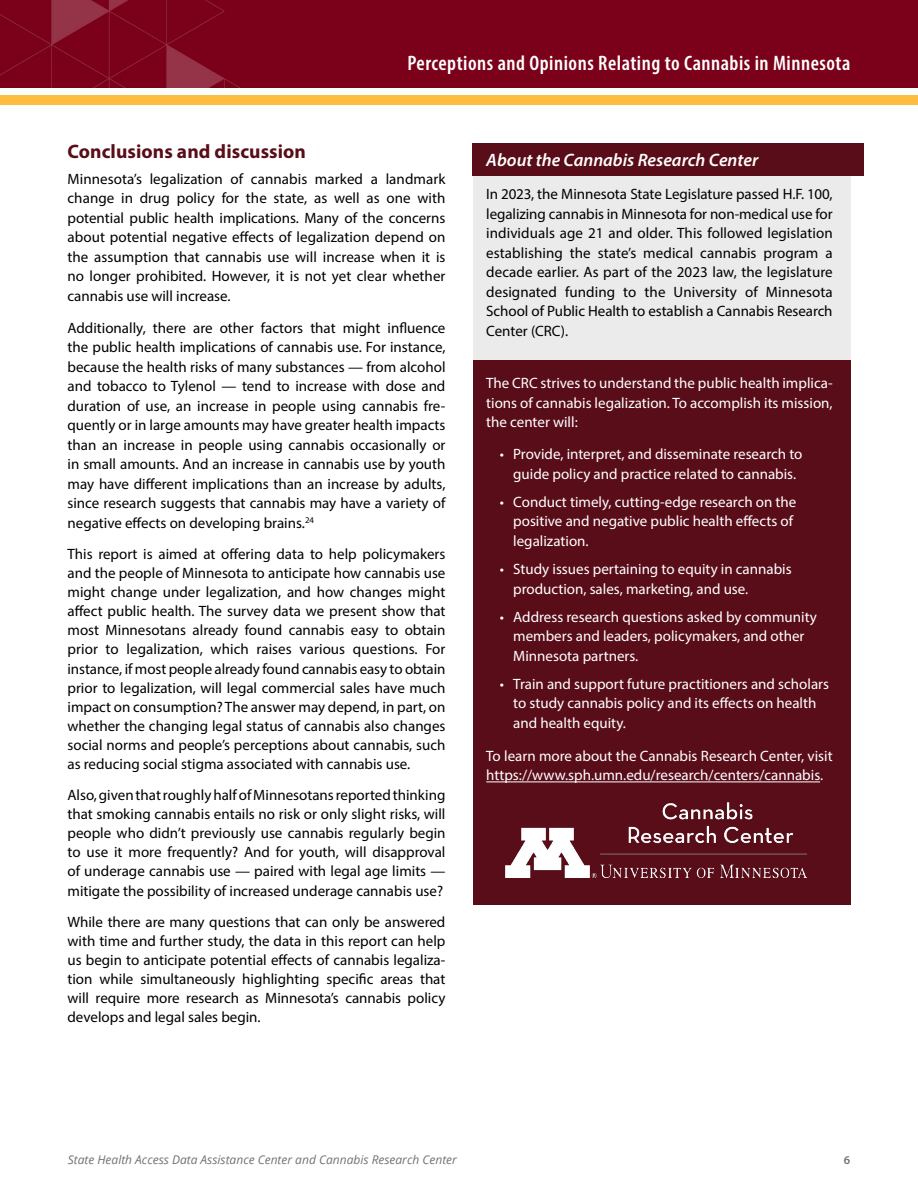
<style>
.page{position:relative;width:918px;height:1188px;background:#fff}
.page>*{position:absolute;margin:0;border:0;box-sizing:border-box;transform-origin:0 0}
.t1{font:600 condensed 21px "Myriad Pro";letter-spacing:.025em;color:#fff}
.t2{font:700 19.5px "Myriad Pro";letter-spacing:.005em;color:#590d19}
.t3{font:italic 600 18px "Myriad Pro";color:#fff}
.t4{font:15px/19.5px "Myriad Pro";color:#000;text-align:justify}
.t5{font:15px/19.5px "Myriad Pro";color:#fff}
.t6{font:italic 12px "Open Sans";color:#717275}
.t7{font:600 12px "Myriad Pro";color:#717275}
</style>
<div class="page">
<div style="left:0;top:0;width:918px;height:88px;background:#7b011a"></div>
<div style="left:0;top:95px;width:918px;height:10px;background:#febd3f"></div>
<div style="left:473px;top:144px;width:377px;height:315px;background:#ebebec"></div>
<div style="left:473px;top:143px;width:391px;height:33px;background:#590d19"></div>
<div style="left:473px;top:360px;width:377px;height:544px;background:#590d19"></div>
<hr style="left:486px;top:782px;width:334px;height:1px;background:#fff">
<img style="left:506px;top:802px;width:300px;height:76px">
<h1 class="t1" style="left:407px;top:51px;width:445px">Perceptions and Opinions Relating to Cannabis in Minnesota</h1>
<h2 class="t2" style="left:68px;top:138px;width:240px">Conclusions and discussion</h2>
<p class="t4" style="left:68px;top:169px;width:380px">Minnesota’s legalization of cannabis marked a landmark change in drug policy for the state, as well as one with potential public health implications. Many of the concerns about potential negative effects of legalization depend on the assumption that cannabis use will increase when it is no longer prohibited. However, it is not yet clear whether cannabis use will increase.</p>
<p class="t4" style="left:68px;top:318px;width:380px">Additionally, there are other factors that might influence the public health implications of cannabis use. For instance, because the health risks of many substances — from alcohol and tobacco to Tylenol — tend to increase with dose and duration of use, an increase in people using cannabis fre&shy;quently or in large amounts may have greater health impacts than an increase in people using cannabis occasionally or in small amounts. And an increase in cannabis use by youth may have different implications than an increase by adults, since research suggests that cannabis may have a variety of negative effects on developing brains.<sup>24</sup></p>
<p class="t4" style="left:67px;top:544px;width:380px;line-height:19px">This report is aimed at offering data to help policymakers and the people of Minnesota to anticipate how cannabis use might change under legalization, and how changes might affect public health. The survey data we present show that most Minnesotans already found cannabis easy to obtain prior to legalization, which raises various questions. For instance, if most people already found cannabis easy to obtain prior to legalization, will legal commercial sales have much impact on consumption? The answer may depend, in part, on whether the changing legal status of cannabis also changes social norms and people’s perceptions about cannabis, such as reducing social stigma associated with cannabis use.</p>
<p class="t4" style="left:67px;top:785px;width:380px;line-height:19px">Also, given that roughly half of Minnesotans reported thinking that smoking cannabis entails no risk or only slight risks, will people who didn’t previously use cannabis regularly begin to use it more frequently? And for youth, will disapproval of underage cannabis use — paired with legal age limits — mitigate the possibility of increased underage cannabis use?</p>
<p class="t4" style="left:67px;top:912px;width:380px;line-height:19px">While there are many questions that can only be answered with time and further study, the data in this report can help us begin to anticipate potential effects of cannabis legaliza&shy;tion while simultaneously highlighting specific areas that will require more research as Minnesota’s cannabis policy develops and legal sales begin.</p>
<p class="t3" style="left:486px;top:148px;width:274px">About the Cannabis Research Center</p>
<p class="t4" style="left:486px;top:184px;width:348px">In 2023, the Minnesota State Legislature passed H.F. 100, legalizing cannabis in Minnesota for non-medical use for individuals age 21 and older. This followed legislation establishing the state’s medical cannabis program a decade earlier. As part of the 2023 law, the legislature designated funding to the University of Minnesota School of Public Health to establish a Cannabis Research Center (CRC).</p>
<p class="t5" style="left:486px;top:373px;width:348px;text-align:justify">The CRC strives to understand the public health implica&shy;tions of cannabis legalization. To accomplish its mission, the center will:</p>
<p class="t5" style="left:500px;top:444px;width:304px;text-align:center">• Provide, interpret, and disseminate research to guide policy and practice related to cannabis.</p>
<p class="t5" style="left:513px;top:492px;width:285px;text-indent:-14px">• Conduct timely, cutting-edge research on the positive and negative public health effects of legalization.</p>
<p class="t5" style="left:513px;top:559px;width:280px;text-indent:-14px">• Study issues pertaining to equity in cannabis production, sales, marketing, and use.</p>
<p class="t5" style="left:513px;top:607px;width:305px;text-indent:-14px">• Address research questions asked by community members and leaders, policymakers, and other<br>Minnesota partners.</p>
<p class="t5" style="left:513px;top:674px;width:317px;text-indent:-14px">• Train and support future practitioners and scholars to study cannabis policy and its effects on health and health equity.</p>
<p class="t5" style="left:486px;top:746px;width:348px">To learn more about the Cannabis Research Center, visit https://www.sph.umn.edu/research/centers/cannabis.</p>
<p class="t6" style="left:68px;top:1152px;width:391px">State Health Access Data Assistance Center and Cannabis Research Center</p>
<p class="t7" style="left:844px;top:1153px;width:8px">6</p>
</div>
